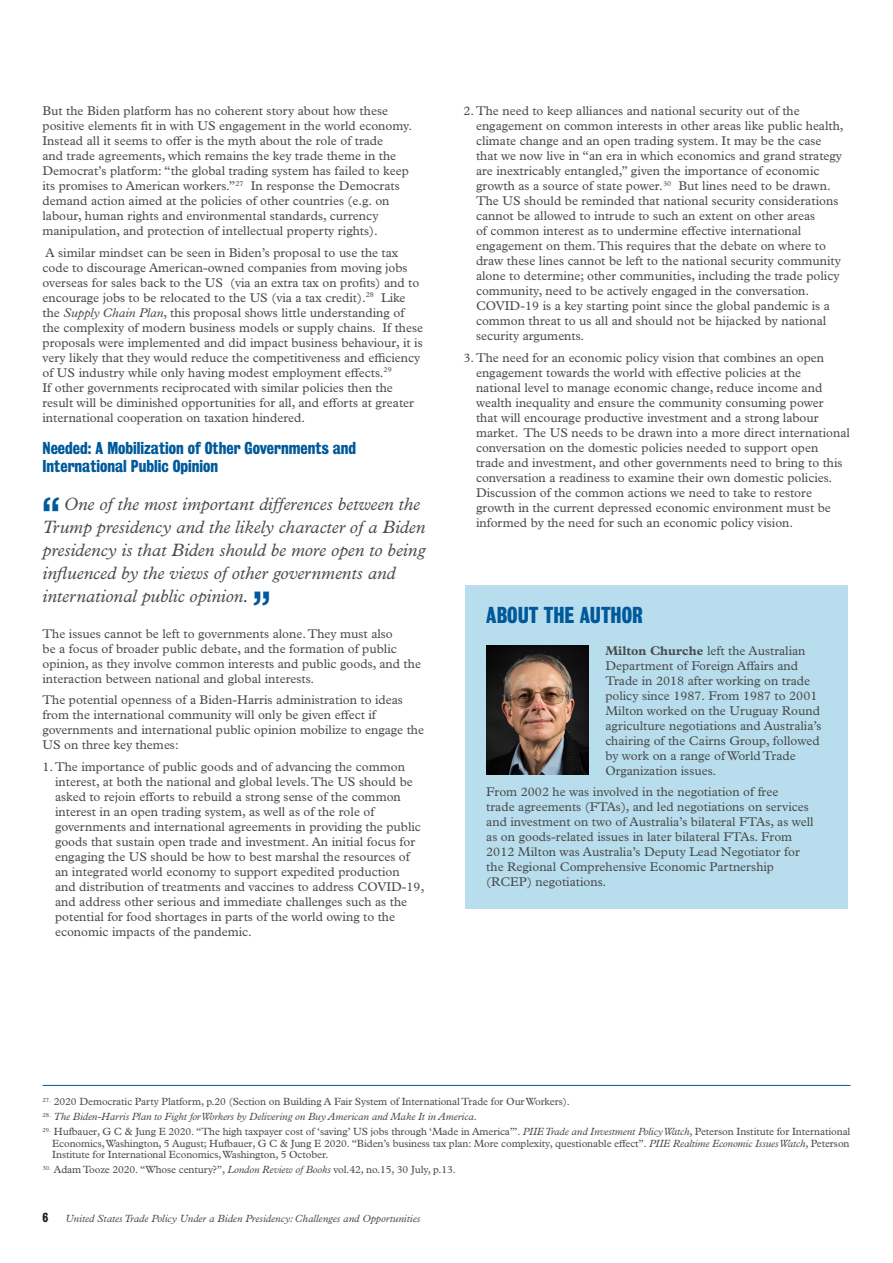
<style>
.page{position:relative;width:893px;height:1263px;background:#fff}
.page>*{position:absolute;margin:0;border:0;box-sizing:border-box;transform-origin:0 0}
.Body_Text{font:700 40.8px "Bureau Grot Condensed";color:#00599b}
.t1{font:700 21px "Bureau Grot Condensed";color:#00599b}
.Body_Text-2{font:italic 18px/23px "Plantin MT Std";color:#4b4c4d}
.t2{font:700 15.75px/18px "Bureau Grot Condensed";color:#00599b}
.Body_Text-3{font:12.75px/15px "Plantin MT Std";color:#4b4c4d}
.t3{font:700 12px "Bureau Grot Condensed";color:#231f20}
.Footnotes{font:10.5px/11.7px "Plantin MT Std";letter-spacing:-.01em;color:#4b4c4d;text-align:justify}
.Footnotes-2{font:italic 10.5px "Plantin MT Std";color:#4b4c4d}
.s1{font-style:italic}
.s2{font-weight:700}
.s3{font-style:normal}
</style>
<div class="page">
<div style="left:465px;top:585px;width:383px;height:323px;background:#b8dded"></div>
<img style="left:486px;top:646px;width:102px;height:128px">
<hr style="left:43px;top:1085px;width:807px;height:1px;background:#00599b">
<p class="Body_Text-3" style="left:43px;top:103px;width:371px">But the Biden platform has no coherent story about how these positive elements fit in with US engagement in the world economy.<br>Instead all it seems to offer is the myth about the role of trade<br>and trade agreements, which remains the key trade theme in the Democrat’s platform: “the global trading system has failed to keep its promises to American workers.”<sup>27</sup> In response the Democrats demand action aimed at the policies of other countries (e.g. on labour, human rights and environmental standards, currency manipulation, and protection of intellectual property rights).</p>
<p class="Body_Text-3" style="left:43px;top:245px;width:382px">A similar mindset can be seen in Biden’s proposal to use the tax code to discourage American-owned companies from moving jobs overseas for sales back to the US (via an extra tax on profits) and to encourage jobs to be relocated to the US (via a tax credit).<sup>28</sup> Like the <span class="s1">Supply Chain Plan</span>, this proposal shows little understanding of the complexity of modern business models or supply chains. If these proposals were implemented and did impact business behaviour, it is very likely that they would reduce the competitiveness and efficiency of US industry while only having modest employment effects.<sup>29<br></sup>If other governments reciprocated with similar policies then the result will be diminished opportunities for all, and efforts at greater international cooperation on taxation hindered.</p>
<h2 class="t2" style="left:43px;top:439px;width:315px">Needed: A Mobilization of Other Governments and<br>International Public Opinion</h2>
<p class="Body_Text" style="left:43px;top:491px;width:19px">“</p>
<p class="Body_Text-2" style="left:43px;top:493px;width:384px;text-indent:21px">One of the most important differences between the Trump presidency and the likely character of a Biden presidency is that Biden should be more open to being influenced by the views of other governments and international public opinion.</p>
<p class="Body_Text" style="left:253px;top:584px;width:19px">”</p>
<p class="Body_Text-3" style="left:43px;top:626px;width:380px">The issues cannot be left to governments alone. They must also<br>be a focus of broader public debate, and the formation of public opinion, as they involve common interests and public goods, and the interaction between national and global interests.</p>
<p class="Body_Text-3" style="left:43px;top:693px;width:383px">The potential openness of a Biden-Harris administration to ideas from the international community will only be given effect if governments and international public opinion mobilize to engage the US on three key themes:</p>
<p class="Body_Text-3" style="left:55px;top:759px;width:371px;text-indent:-13px">1.The importance of public goods and of advancing the common interest, at both the national and global levels. The US should be asked to rejoin efforts to rebuild a strong sense of the common interest in an open trading system, as well as of the role of governments and international agreements in providing the public goods that sustain open trade and investment. An initial focus for engaging the US should be how to best marshal the resources of an integrated world economy to support expedited production<br>and distribution of treatments and vaccines to address COVID-19, and address other serious and immediate challenges such as the potential for food shortages in parts of the world owing to the economic impacts of the pandemic.</p>
<p class="Body_Text-3" style="left:476px;top:103px;width:369px;text-indent:-13px">2.The need to keep alliances and national security out of the engagement on common interests in other areas like public health, climate change and an open trading system. It may be the case that we now live in “an era in which economics and grand strategy are inextricably entangled,” given the importance of economic growth as a source of state power.<sup>30</sup> But lines need to be drawn.<br>The US should be reminded that national security considerations cannot be allowed to intrude to such an extent on other areas<br>of common interest as to undermine effective international engagement on them. This requires that the debate on where to draw these lines cannot be left to the national security community alone to determine; other communities, including the trade policy community, need to be actively engaged in the conversation.<br>COVID-19 is a key starting point since the global pandemic is a common threat to us all and should not be hijacked by national security arguments.</p>
<p class="Body_Text-3" style="left:476px;top:350px;width:375px;text-indent:-13px">3.The need for an economic policy vision that combines an open engagement towards the world with effective policies at the<br>national level to manage economic change, reduce income and wealth inequality and ensure the community consuming power<br>that will encourage productive investment and a strong labour market. The US needs to be drawn into a more direct international conversation on the domestic policies needed to support open trade and investment, and other governments need to bring to this conversation a readiness to examine their own domestic policies.<br>Discussion of the common actions we need to take to restore growth in the current depressed economic environment must be informed by the need for such an economic policy vision.</p>
<h2 class="t1" style="left:486px;top:603px;width:158px">ABOUT THE AUTHOR</h2>
<p class="Body_Text-3" style="left:605px;top:643px;width:218px"><span class="s2">Milton Churche</span> left the Australian Department of Foreign Affairs and Trade in 2018 after working on trade policy since 1987. From 1987 to 2001<br>Milton worked on the Uruguay Round agriculture negotiations and Australia’s chairing of the Cairns Group, followed by work on a range of World Trade Organization issues.</p>
<p class="Body_Text-3" style="left:486px;top:784px;width:329px">From 2002 he was involved in the negotiation of free<br>trade agreements (FTAs), and led negotiations on services and investment on two of Australia’s bilateral FTAs, as well as on goods-related issues in later bilateral FTAs. From 2012 Milton was Australia’s Deputy Lead Negotiator for the Regional Comprehensive Economic Partnership (RCEP) negotiations.</p>
<p class="Footnotes" style="left:43px;top:1096px;width:529px"><sup>27.</sup> 2020 Democratic Party Platform, p.20 (Section on Building A Fair System of International Trade for Our Workers).</p>
<p class="Footnotes-2" style="left:43px;top:1110px;width:436px"><sup>28.</sup> The Biden-Harris Plan to Fight for Workers by Delivering on Buy American and Make It in America<span class="s3">.</span></p>
<p class="Footnotes" style="left:52px;top:1126px;width:800px;text-indent:-10px"><sup>29.</sup> Hufbauer, G C &amp; Jung E 2020. “The high taxpayer cost of ‘saving’ US jobs through ‘Made in America’”. <span class="s1">PIIE Trade and Investment Policy Watch</span>, Peterson Institute for International Economics, Washington, 5 August; Hufbauer, G C &amp; Jung E 2020. “Biden’s business tax plan: More complexity, questionable effect”. <span class="s1">PIIE Realtime Economic Issues Watch</span>, Peterson Institute for International Economics, Washington, 5 October.</p>
<p class="Footnotes" style="left:43px;top:1164px;width:415px"><sup>30.</sup> Adam Tooze 2020. “Whose century?”, <span class="s1">London Review of Books</span> vol.42, no.15, 30 July, p.13.</p>
<p class="t3" style="left:43px;top:1210px;width:7px">6</p>
<p class="Footnotes-2" style="left:65px;top:1212px;width:356px">United States Trade Policy Under a Biden Presidency: Challenges and Opportunities</p>
</div>
